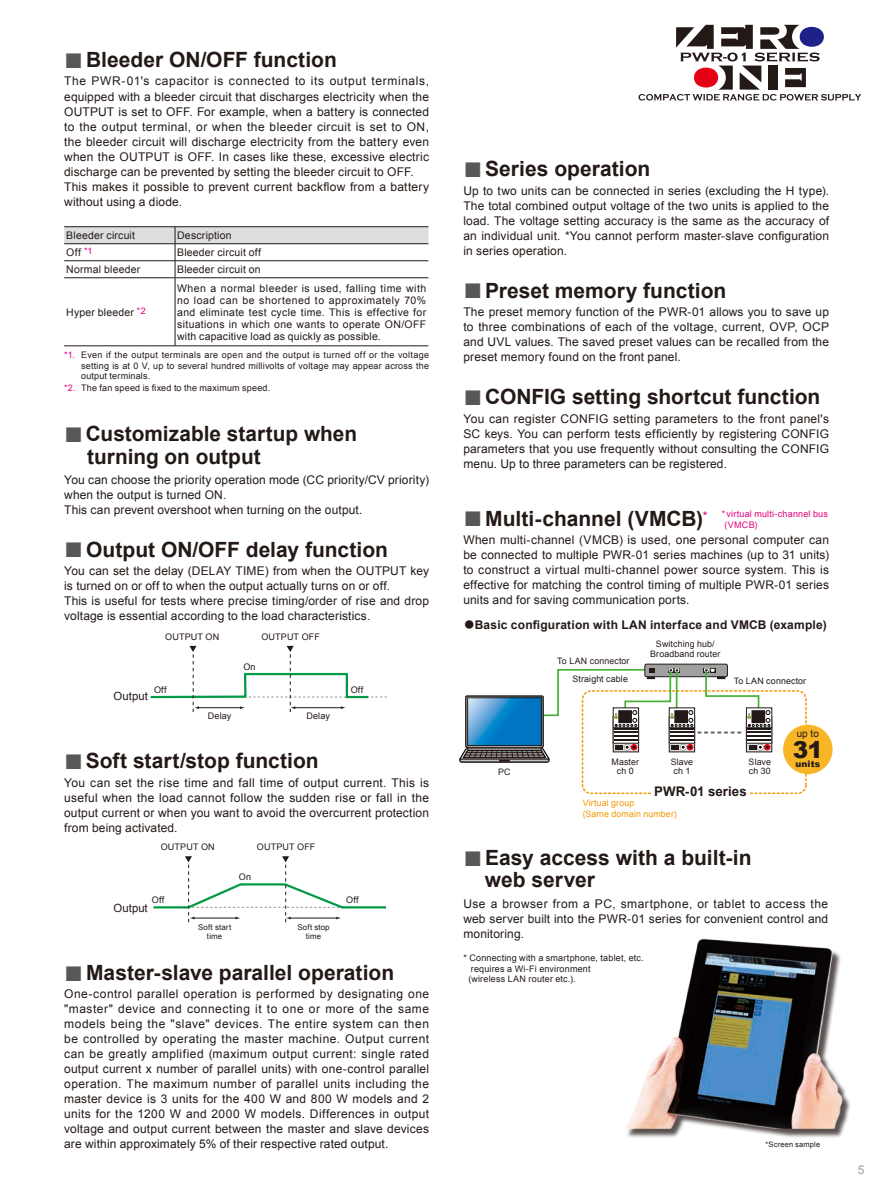
<style>
.page{position:relative;width:893px;height:1191px;background:#fff}
.page>*{position:absolute;margin:0;border:0;box-sizing:border-box;transform-origin:0 0}
.t1{font:900 23.25px "Arial";color:#231916}
.t2{font:700 21px/23.2px "Arial";color:#231916}
.t3{font:700 13.35px "Arial";color:#231916}
.t4{font:12px/15px "Arial";letter-spacing:.015em;color:#231916;text-align:justify}
.t5{font:700 12px "Arial";letter-spacing:.02em;color:#231916}
.t6{font:12px "Arial";color:#a0a0a1}
.t7{font:11.25px "Arial";color:#231916}
.t8{font:10.5px/12px "Arial";letter-spacing:.015em;color:#231916;text-align:justify}
.t9{font:9.9px "Arial";color:#231916}
.t10{font:9px/10.5px "Arial";letter-spacing:.02em;color:#231916;text-align:justify}
.t11{font:9px/10.5px "Arial";letter-spacing:.02em;color:#e4007f}
.t12{font:8.85px/9.9px "Arial";letter-spacing:.01em;color:#231916;text-align:center}
.t13{font:8.85px/11.1px "Arial";letter-spacing:.01em;color:#f39800}
.t14{font:900 8.85px "Arial";letter-spacing:.02em;color:#231916}
.t15{font:7.95px/9px "Arial";letter-spacing:.015em;color:#231916;text-align:center}
.t16{font:7.5px "Arial";letter-spacing:.02em;color:#231916}
.s1{font-size:31.5px;color:#595857}
.s2{color:#e4007f}
.s3{font-size:19.5px}
</style>
<div class="page">
<hr style="left:64px;top:226px;width:111px;height:1px;background:#231916">
<hr style="left:175px;top:226px;width:253px;height:1px;background:#231916">
<svg style="left:64px;top:227px;width:364px;height:50px"></svg>
<hr style="left:64px;top:277px;width:111px;height:1px;background:#231916">
<hr style="left:175px;top:277px;width:253px;height:1px;background:#231916">
<hr style="left:175px;top:278px;width:1px;height:67px;background:#231916">
<hr style="left:64px;top:345px;width:111px;height:1px;background:#231916">
<hr style="left:175px;top:345px;width:253px;height:1px;background:#231916">
<div style="left:625px;top:940px;width:226px;height:198px;background:#231916;opacity:.75"></div>
<img style="left:625px;top:938px;width:226px;height:190px">
<svg style="left:150px;top:646px;width:237px;height:66px"></svg>
<svg style="left:165px;top:856px;width:221px;height:67px"></svg>
<hr style="left:153px;top:906px;width:35px;height:2px;background:#094">
<div style="left:645px;top:664px;width:82px;height:12px;background:#a0a0a1;border-radius:2px"></div>
<div style="left:645px;top:664px;width:83px;height:13px;border:1px solid #231916;border-radius:2px"></div>
<svg style="left:460px;top:668px;width:312px;height:94px"></svg>
<div style="left:783px;top:724px;width:49px;height:50px;background:#f8b627;border-radius:50%"></div>
<svg style="left:639px;top:25px;width:222px;height:76px"></svg>
<h2 class="t2" style="left:64px;top:49px;width:274px"><span class="s1">■</span>Bleeder ON/OFF function</h2>
<p class="t4" style="left:64px;top:74px;width:366px;text-align:left">The PWR-01's capacitor is connected to its output terminals, equipped with a bleeder circuit that discharges electricity when the OUTPUT is set to OFF. For example, when a battery is connected to the output terminal, or when the bleeder circuit is set to ON, the bleeder circuit will discharge electricity from the battery even when the OUTPUT is OFF. In cases like these, excessive electric discharge can be prevented by setting the bleeder circuit to OFF.<br>This makes it possible to prevent current backflow from a battery without using a diode.</p>
<p class="t8" style="left:66px;top:229px;width:70px">Bleeder circuit</p>
<p class="t8" style="left:177px;top:229px;width:56px">Description</p>
<p class="t8" style="left:66px;top:246px;width:28px">Off <sup>*1</sup></p>
<p class="t8" style="left:177px;top:246px;width:85px">Bleeder circuit off</p>
<p class="t8" style="left:66px;top:263px;width:75px">Normal bleeder</p>
<p class="t8" style="left:177px;top:263px;width:85px">Bleeder circuit on</p>
<p class="t8" style="left:66px;top:306px;width:81px">Hyper bleeder <sup>*2</sup></p>
<p class="t8" style="left:177px;top:282px;width:251px">When a normal bleeder is used, falling time with no load can be shortened to approximately 70% and eliminate test cycle time. This is effective for situations in which one wants to operate ON/OFF with capacitive load as quickly as possible.</p>
<p class="t10" style="left:81px;top:350px;width:349px;text-indent:-17px"><span class="s2">*1.</span> Even if the output terminals are open and the output is turned off or the voltage setting is at 0 V, up to several hundred millivolts of voltage may appear across the output terminals.</p>
<p class="t10" style="left:64px;top:383px;width:207px"><span class="s2">*2.</span> The fan speed is fixed to the maximum speed.</p>
<h2 class="t2" style="left:87px;top:423px;width:271px;text-indent:-23px"><span class="s1">■</span>Customizable startup when turning on output</h2>
<p class="t4" style="left:64px;top:472px;width:366px;text-align:left">You can choose the priority operation mode (CC priority/CV priority) when the output is turned ON.<br>This can prevent overshoot when turning on the output.</p>
<h2 class="t2" style="left:64px;top:538px;width:325px"><span class="s1">■</span>Output ON/OFF delay function</h2>
<p class="t4" style="left:64px;top:563px;width:366px;text-align:left">You can set the delay (DELAY TIME) from when the OUTPUT key is turned on or off to when the output actually turns on or off.<br>This is useful for tests where precise timing/order of rise and drop voltage is essential according to the load characteristics.</p>
<p class="t10" style="left:165px;top:631px;width:56px">OUTPUT ON</p>
<p class="t10" style="left:261px;top:631px;width:60px">OUTPUT OFF</p>
<p class="t10" style="left:243px;top:661px;width:14px">On</p>
<p class="t10" style="left:154px;top:684px;width:14px">Off</p>
<p class="t10" style="left:351px;top:684px;width:14px">Off</p>
<p class="t7" style="left:114px;top:689px;width:36px">Output</p>
<p class="t10" style="left:208px;top:711px;width:25px">Delay</p>
<p class="t10" style="left:306px;top:711px;width:25px">Delay</p>
<h2 class="t2" style="left:64px;top:750px;width:256px"><span class="s1">■</span>Soft start/stop function</h2>
<p class="t4" style="left:64px;top:775px;width:366px">You can set the rise time and fall time of output current. This is useful when the load cannot follow the sudden rise or fall in the output current or when you want to avoid the overcurrent protection from being activated.</p>
<p class="t10" style="left:161px;top:841px;width:56px">OUTPUT ON</p>
<p class="t10" style="left:257px;top:841px;width:60px">OUTPUT OFF</p>
<p class="t10" style="left:239px;top:871px;width:14px">On</p>
<p class="t10" style="left:152px;top:894px;width:14px">Off</p>
<p class="t10" style="left:346px;top:894px;width:14px">Off</p>
<p class="t7" style="left:114px;top:900px;width:36px">Output</p>
<p class="t15" style="left:198px;top:922px;width:35px">Soft start time</p>
<p class="t15" style="left:298px;top:922px;width:34px">Soft stop time</p>
<h2 class="t2" style="left:64px;top:961px;width:332px"><span class="s1">■</span>Master-slave parallel operation</h2>
<p class="t4" style="left:64px;top:986px;width:366px">One-control parallel operation is performed by designating one "master" device and connecting it to one or more of the same models being the "slave" devices. The entire system can then be controlled by operating the master machine. Output current can be greatly amplified (maximum output current: single rated output current x number of parallel units) with one-control parallel operation. The maximum number of parallel units including the master device is 3 units for the 400 W and 800 W models and 2 units for the 1200 W and 2000 W models. Differences in output voltage and output current between the master and slave devices are within approximately 5% of their respective rated output.</p>
<h2 class="t2" style="left:463px;top:158px;width:188px"><span class="s1">■</span>Series operation</h2>
<p class="t4" style="left:463px;top:183px;width:367px">Up to two units can be connected in series (excluding the H type).<br>The total combined output voltage of the two units is applied to the load. The voltage setting accuracy is the same as the accuracy of an individual unit. *You cannot perform master-slave configuration in series operation.</p>
<h2 class="t2" style="left:463px;top:279px;width:264px"><span class="s1">■</span>Preset memory function</h2>
<p class="t4" style="left:463px;top:304px;width:367px">The preset memory function of the PWR-01 allows you to save up to three combinations of each of the voltage, current, OVP, OCP and UVL values. The saved preset values can be recalled from the preset memory found on the front panel.</p>
<h2 class="t2" style="left:463px;top:386px;width:359px"><span class="s1">■</span>CONFIG setting shortcut function</h2>
<p class="t4" style="left:463px;top:411px;width:367px">You can register CONFIG setting parameters to the front panel's SC keys. You can perform tests efficiently by registering CONFIG parameters that you use frequently without consulting the CONFIG menu. Up to three parameters can be registered.</p>
<h2 class="t2" style="left:463px;top:507px;width:245px"><span class="s1">■</span>Multi-channel (VMCB)<sup>*</sup></h2>
<p class="t4" style="left:463px;top:532px;width:367px">When multi-channel (VMCB) is used, one personal computer can be connected to multiple PWR-01 series machines (up to 31 units) to construct a virtual multi-channel power source system. This is effective for matching the control timing of multiple PWR-01 series units and for saving communication ports.</p>
<p class="t5" style="left:463px;top:617px;width:365px"><span class="s3">●</span>Basic configuration with LAN interface and VMCB (example)</p>
<p class="t11" style="left:722px;top:509px;width:107px">*virtual multi-channel bus (VMCB)</p>
<p class="t12" style="left:498px;top:767px;width:14px">PC</p>
<p class="t12" style="left:557px;top:653px;width:74px;line-height:17.1px;text-align:right">To LAN connector<br>Straight cable</p>
<p class="t12" style="left:650px;top:639px;width:72px">Switching hub/<br>Broadband router</p>
<p class="t12" style="left:734px;top:676px;width:74px">To LAN connector</p>
<p class="t12" style="left:611px;top:756px;width:29px">Master ch 0</p>
<p class="t12" style="left:671px;top:756px;width:24px">Slave ch 1</p>
<p class="t12" style="left:749px;top:756px;width:24px;text-align:left">Slave ch 30</p>
<p class="t9" style="left:797px;top:727px;width:24px">up to</p>
<h1 class="t1" style="left:793px;top:733px;width:32px">31</h1>
<p class="t14" style="left:795px;top:757px;width:26px">units</p>
<p class="t3" style="left:654px;top:782px;width:94px">PWR-01 series</p>
<p class="t13" style="left:583px;top:797px;width:96px">Virtual group<br>(Same domain number)</p>
<h2 class="t2" style="left:485px;top:847px;width:268px;line-height:21.8px;text-indent:-22px"><span class="s1">■</span>Easy access with a built-in web server</h2>
<p class="t4" style="left:463px;top:896px;width:366px">Use a browser from a PC, smartphone, or tablet to access the web server built into the PWR-01 series for convenient control and monitoring.</p>
<p class="t10" style="left:468px;top:952px;width:177px;text-align:left;text-indent:-5px">* Connecting with a smartphone, tablet, etc. requires a Wi-Fi environment<br>(wireless LAN router etc.).</p>
<p class="t16" style="left:765px;top:1139px;width:56px">*Screen sample</p>
<p class="t6" style="left:858px;top:1161px;width:8px">5</p>
</div>
